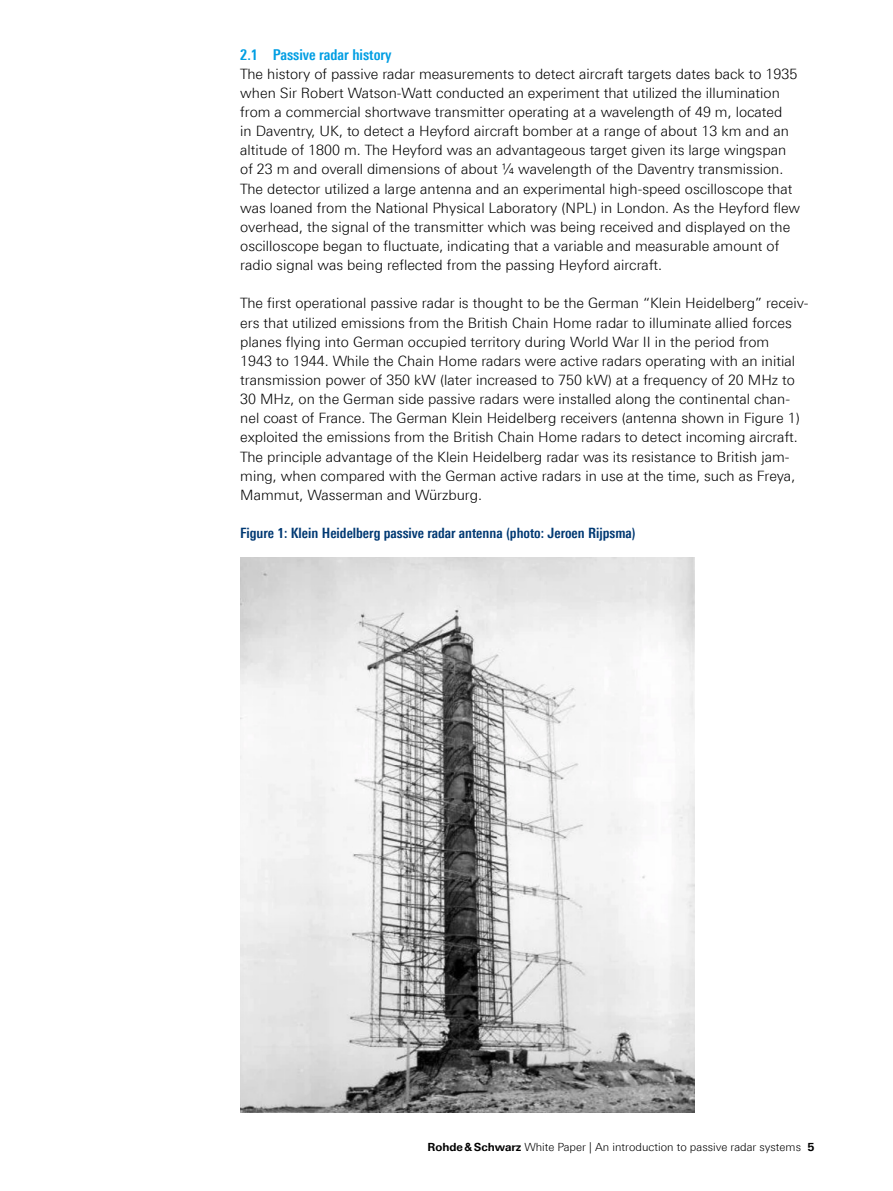
<style>
.page{position:relative;width:893px;height:1191px;background:#fff}
.page>*{position:absolute;margin:0;border:0;box-sizing:border-box;transform-origin:0 0}
.t1{font:700 15px "Linotype Univers 620 Cn";color:#009ee3}
.Haupttext_ohne_Absta{font:300 14.25px/19.2px "Linotype Univers 330";color:#000}
.Haupttext{font:300 14.25px/19.2px "Linotype Univers 330";color:#000}
.t2{font:700 14.25px "Linotype Univers 620 Cn";color:#003973}
.t3{font:300 11.25px "Linotype Univers 330";color:#000}
.s1{font-family:"Linotype Univers 630";font-weight:700}
</style>
<div class="page">
<img style="left:240px;top:557px;width:454px;height:555px">
<p class="t1" style="left:240px;top:45px;width:153px">2.1 Passive radar history</p>
<p class="Haupttext_ohne_Absta" style="left:240px;top:64px;width:562px">The history of passive radar measurements to detect aircraft targets dates back to 1935 when Sir Robert Watson-Watt conducted an experiment that utilized the illumination from a commercial shortwave transmitter operating at a wavelength of 49 m, located<br>in Daventry, UK, to detect a Heyford aircraft bomber at a range of about 13 km and an altitude of 1800 m. The Heyford was an advantageous target given its large wingspan of 23 m and overall dimensions of about ¼ wavelength of the Daventry transmission.<br>The detector utilized a large antenna and an experimental high-speed oscilloscope that was loaned from the National Physical Laboratory (NPL) in London. As the Heyford flew overhead, the signal of the transmitter which was being received and displayed on the oscilloscope began to fluctuate, indicating that a variable and measurable amount of radio signal was being reflected from the passing Heyford aircraft.</p>
<p class="Haupttext" style="left:240px;top:293px;width:570px">The first operational passive radar is thought to be the German “Klein Heidelberg” receiv&shy;ers that utilized emissions from the British Chain Home radar to illuminate allied forces planes flying into German occupied territory during World War II in the period from<br>1943 to 1944. While the Chain Home radars were active radars operating with an initial transmission power of 350 kW (later increased to 750 kW) at a frequency of 20 MHz to 30 MHz, on the German side passive radars were installed along the continental chan&shy;nel coast of France. The German Klein Heidelberg receivers (antenna shown in Figure 1) exploited the emissions from the British Chain Home radars to detect incoming aircraft.<br>The principle advantage of the Klein Heidelberg radar was its resistance to British jam&shy;ming, when compared with the German active radars in use at the time, such as Freya, Mammut, Wasserman and Würzburg.</p>
<p class="t2" style="left:240px;top:524px;width:397px">Figure 1: Klein Heidelberg passive radar antenna (photo: Jeroen Rijpsma)</p>
<p class="t3" style="left:427px;top:1140px;width:388px"><span class="s1">Rohde&amp;Schwarz</span> White Paper | An introduction to passive radar systems <span class="s1">5</span></p>
</div>
